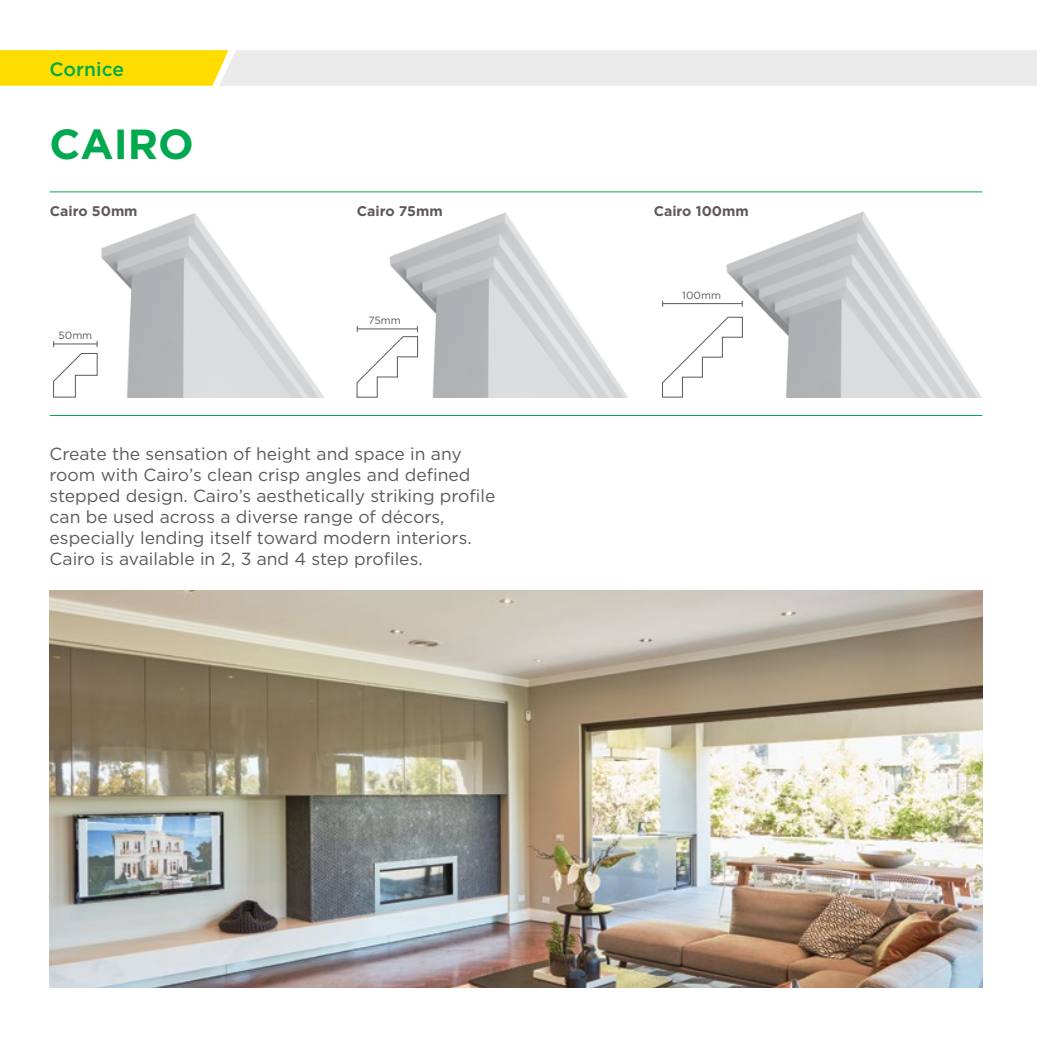
<style>
.page{position:relative;width:1037px;height:1042px;background:#fff}
.page>*{position:absolute;margin:0;border:0;box-sizing:border-box;transform-origin:0 0}
.t1{font:700 42px "Gotham HTF";color:#00a94f}
.t2{font:500 19.25px "Gotham HTF";color:#00a94f}
.t3{font:17.5px/21px "Gotham HTF";color:#5e575c}
.t4{font:700 14px "Gotham HTF";color:#5e575c}
.t5{font:10.5px "Gotham HTF";color:#5e575c}
</style>
<div class="page">
<hr style="left:50px;top:415px;width:932px;height:1px;background:#00a94f">
<hr style="left:50px;top:191px;width:932px;height:1px;background:#00a94f">
<img style="left:95px;top:213px;width:229px;height:184px">
<img style="left:692px;top:211px;width:289px;height:186px">
<img style="left:389px;top:212px;width:239px;height:185px">
<img style="left:50px;top:590px;width:932px;height:397px">
<hr style="left:54px;top:344px;width:43px;height:1px;background:#5e575c">
<hr style="left:663px;top:303px;width:79px;height:1px;background:#5e575c">
<svg style="left:53px;top:353px;width:45px;height:44px"></svg>
<svg style="left:357px;top:326px;width:61px;height:71px"></svg>
<svg style="left:662px;top:317px;width:81px;height:80px"></svg>
<svg style="left:0;top:50px;width:1037px;height:36px;background:#efe8ba"></svg>
<p class="t2" style="left:50px;top:58px;width:76px">Cornice</p>
<h1 class="t1" style="left:50px;top:120px;width:146px">CAIRO</h1>
<p class="t4" style="left:50px;top:203px;width:89px">Cairo 50mm</p>
<p class="t4" style="left:357px;top:203px;width:87px">Cairo 75mm</p>
<p class="t4" style="left:654px;top:203px;width:96px">Cairo 100mm</p>
<p class="t5" style="left:58px;top:330px;width:35px">50mm</p>
<p class="t5" style="left:368px;top:315px;width:34px">75mm</p>
<p class="t3" style="left:50px;top:443px;width:447px">Create the sensation of height and space in any room with Cairo’s clean crisp angles and defined stepped design. Cairo’s aesthetically striking profile can be used across a diverse range of décors, especially lending itself toward modern interiors.<br>Cairo is available in 2, 3 and 4 step profiles.</p>
<p class="t5" style="left:682px;top:289px;width:40px">100mm</p>
</div>
